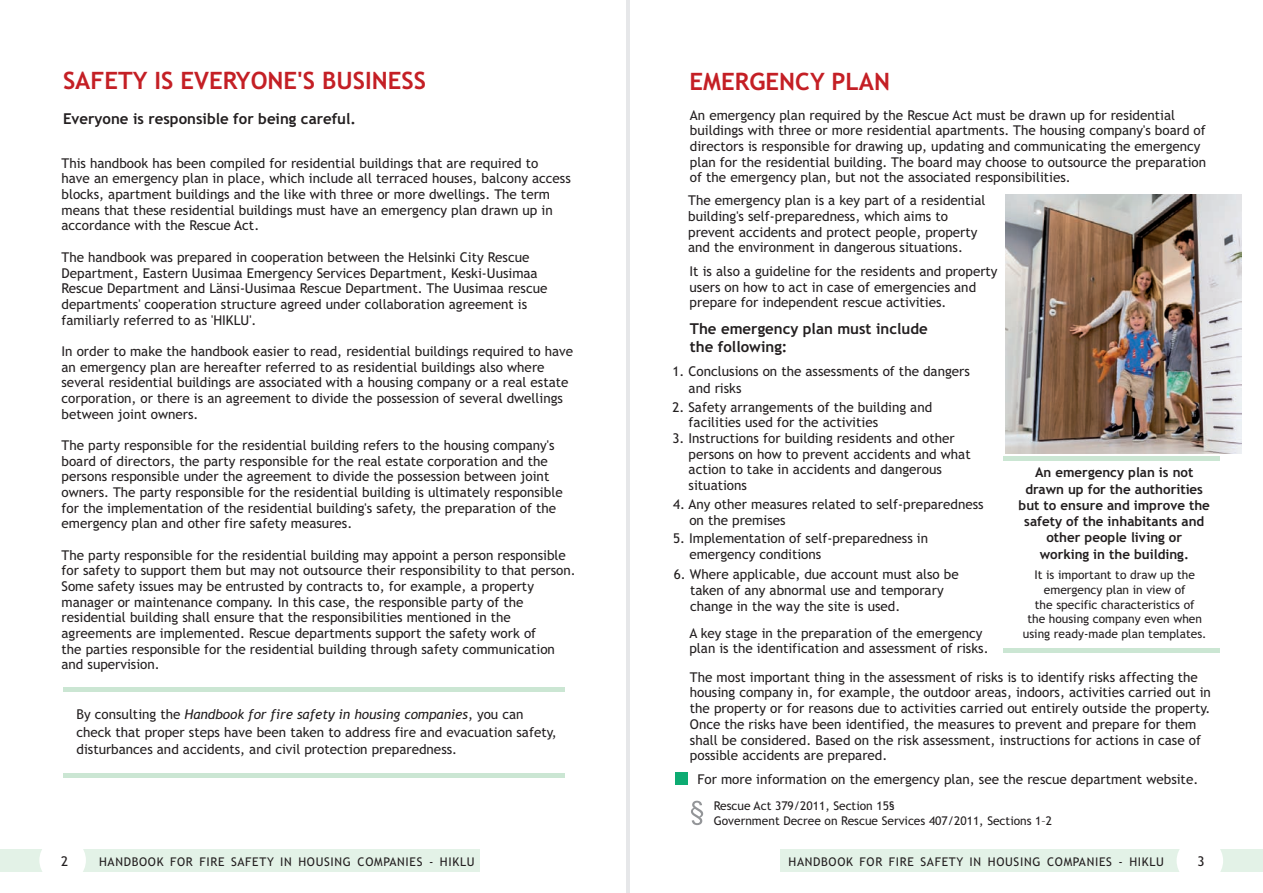
<style>
.page{position:relative;width:1263px;height:893px;background:#fff}
.page>*{position:absolute;margin:0;border:0;box-sizing:border-box;transform-origin:0 0}
.t1{font:700 24px "Trebuchet MS";color:#c41f25}
.t2{font:700 15px/18.3px "Trebuchet MS";color:#231f20}
.t3{font:13.5px/15.8px "Trebuchet MS";color:#231f20}
.t4{font:700 13.35px/16.4px "Trebuchet MS";color:#231f20;text-align:center}
.t5{font:12px/14.7px "Trebuchet MS";color:#231f20}
.t6{font:12px "Trebuchet MS";letter-spacing:.055em;color:#231f20}
.s1{font-style:italic}
</style>
<div class="page">
<div style="left:0;top:849px;width:480px;height:23px;background:#e3f2e7"></div>
<div style="left:39px;top:837px;width:47px;height:46px;background:#fff;border-radius:50%"></div>
<div style="left:780px;top:849px;width:483px;height:23px;background:#e3f2e7"></div>
<div style="left:1176px;top:837px;width:47px;height:47px;background:#fff;border-radius:50%"></div>
<hr style="left:626px;top:0;width:4px;height:893px;background:#e6e7e9">
<img style="left:1006px;top:195px;width:235px;height:259px">
<svg style="left:691px;top:801px;width:12px;height:24px"></svg>
<div style="left:64px;top:773px;width:501px;height:5px;background:#cbe6d3"></div>
<hr style="left:64px;top:688px;width:501px;height:4px;background:#cbe6d3">
<hr style="left:1003px;top:649px;width:217px;height:4px;background:#cbe6d3">
<div style="left:675px;top:772px;width:13px;height:12px;background:#0dab72"></div>
<hr style="left:1003px;top:456px;width:217px;height:4px;background:#cbe6d3">
<h1 class="t1" style="left:63px;top:71px;width:364px">SAFETY IS EVERYONE'S BUSINESS</h1>
<p class="t2" style="left:63px;top:111px;width:294px">Everyone is responsible for being careful.</p>
<p class="t3" style="left:62px;top:156px;width:511px">This handbook has been compiled for residential buildings that are required to<br>have an emergency plan in place, which include all terraced houses, balcony access blocks, apartment buildings and the like with three or more dwellings. The term means that these residential buildings must have an emergency plan drawn up in accordance with the Rescue Act.</p>
<p class="t3" style="left:62px;top:250px;width:487px">The handbook was prepared in cooperation between the Helsinki City Rescue Department, Eastern Uusimaa Emergency Services Department, Keski-Uusimaa Rescue Department and Länsi-Uusimaa Rescue Department. The Uusimaa rescue departments' cooperation structure agreed under collaboration agreement is familiarly referred to as 'HIKLU'.</p>
<p class="t3" style="left:62px;top:344px;width:513px">In order to make the handbook easier to read, residential buildings required to have an emergency plan are hereafter referred to as residential buildings also where several residential buildings are associated with a housing company or a real estate corporation, or there is an agreement to divide the possession of several dwellings between joint owners.</p>
<p class="t3" style="left:62px;top:438px;width:503px">The party responsible for the residential building refers to the housing company's board of directors, the party responsible for the real estate corporation and the persons responsible under the agreement to divide the possession between joint owners. The party responsible for the residential building is ultimately responsible for the implementation of the residential building's safety, the preparation of the emergency plan and other fire safety measures.</p>
<p class="t3" style="left:62px;top:548px;width:516px">The party responsible for the residential building may appoint a person responsible for safety to support them but may not outsource their responsibility to that person.<br>Some safety issues may be entrusted by contracts to, for example, a property manager or maintenance company. In this case, the responsible party of the residential building shall ensure that the responsibilities mentioned in the agreements are implemented. Rescue departments support the safety work of<br>the parties responsible for the residential building through safety communication and supervision.</p>
<p class="t3" style="left:76px;top:707px;width:482px;line-height:17.2px">By consulting the <span class="s1">Handbook for fire safety in housing companies</span>, you can check that proper steps have been taken to address fire and evacuation safety, disturbances and accidents, and civil protection preparedness.</p>
<h1 class="t1" style="left:690px;top:72px;width:202px">EMERGENCY PLAN</h1>
<p class="t3" style="left:690px;top:108px;width:518px">An emergency plan required by the Rescue Act must be drawn up for residential buildings with three or more residential apartments. The housing company's board of directors is responsible for drawing up, updating and communicating the emergency plan for the residential building. The board may choose to outsource the preparation of the emergency plan, but not the associated responsibilities.</p>
<p class="t3" style="left:688px;top:194px;width:299px">The emergency plan is a key part of a residential building's self-preparedness, which aims to prevent accidents and protect people, property and the environment in dangerous situations.</p>
<p class="t3" style="left:689px;top:265px;width:310px">It is also a guideline for the residents and property users on how to act in case of emergencies and prepare for independent rescue activities.</p>
<p class="t2" style="left:690px;top:321px;width:239px">The emergency plan must include the following:</p>
<p class="t3" style="left:689px;top:364px;width:283px;line-height:16.5px;text-indent:-16px">1. Conclusions on the assessments of the dangers and risks</p>
<p class="t3" style="left:689px;top:400px;width:245px;text-indent:-16px">2. Safety arrangements of the building and facilities used for the activities</p>
<p class="t3" style="left:689px;top:431px;width:284px;text-indent:-16px">3. Instructions for building residents and other persons on how to prevent accidents and what action to take in accidents and dangerous situations</p>
<p class="t3" style="left:689px;top:498px;width:296px;text-indent:-16px">4. Any other measures related to self-preparedness on the premises</p>
<p class="t3" style="left:689px;top:532px;width:240px;text-indent:-16px">5. Implementation of self-preparedness in emergency conditions</p>
<p class="t3" style="left:690px;top:568px;width:270px;text-indent:-16px">6. Where applicable, due account must also be taken of any abnormal use and temporary change in the way the site is used.</p>
<p class="t3" style="left:689px;top:626px;width:301px">A key stage in the preparation of the emergency plan is the identification and assessment of risks.</p>
<p class="t4" style="left:1019px;top:465px;width:193px">An emergency plan is not drawn up for the authorities but to ensure and improve the safety of the inhabitants and other people living or<br>working in the building.</p>
<p class="t5" style="left:1023px;top:569px;width:185px;text-align:center">It is important to draw up the emergency plan in view of<br>the specific characteristics of<br>the housing company even when using ready-made plan templates.</p>
<p class="t3" style="left:690px;top:670px;width:523px">The most important thing in the assessment of risks is to identify risks affecting the housing company in, for example, the outdoor areas, indoors, activities carried out in the property or for reasons due to activities carried out entirely outside the property.<br>Once the risks have been identified, the measures to prevent and prepare for them shall be considered. Based on the risk assessment, instructions for actions in case of possible accidents are prepared.</p>
<p class="t3" style="left:697px;top:773px;width:502px">For more information on the emergency plan, see the rescue department website.</p>
<p class="t5" style="left:714px;top:799px;width:340px">Rescue Act 379/2011, Section 15§<br>Government Decree on Rescue Services 407/2011, Sections 1–2</p>
<p class="t3" style="left:61px;top:854px;width:9px">2</p>
<p class="t3" style="left:1197px;top:854px;width:9px">3</p>
<p class="t6" style="left:99px;top:857px;width:377px">HANDBOOK FOR FIRE SAFETY IN HOUSING COMPANIES - HIKLU</p>
<p class="t6" style="left:788px;top:857px;width:377px">HANDBOOK FOR FIRE SAFETY IN HOUSING COMPANIES - HIKLU</p>
</div>
